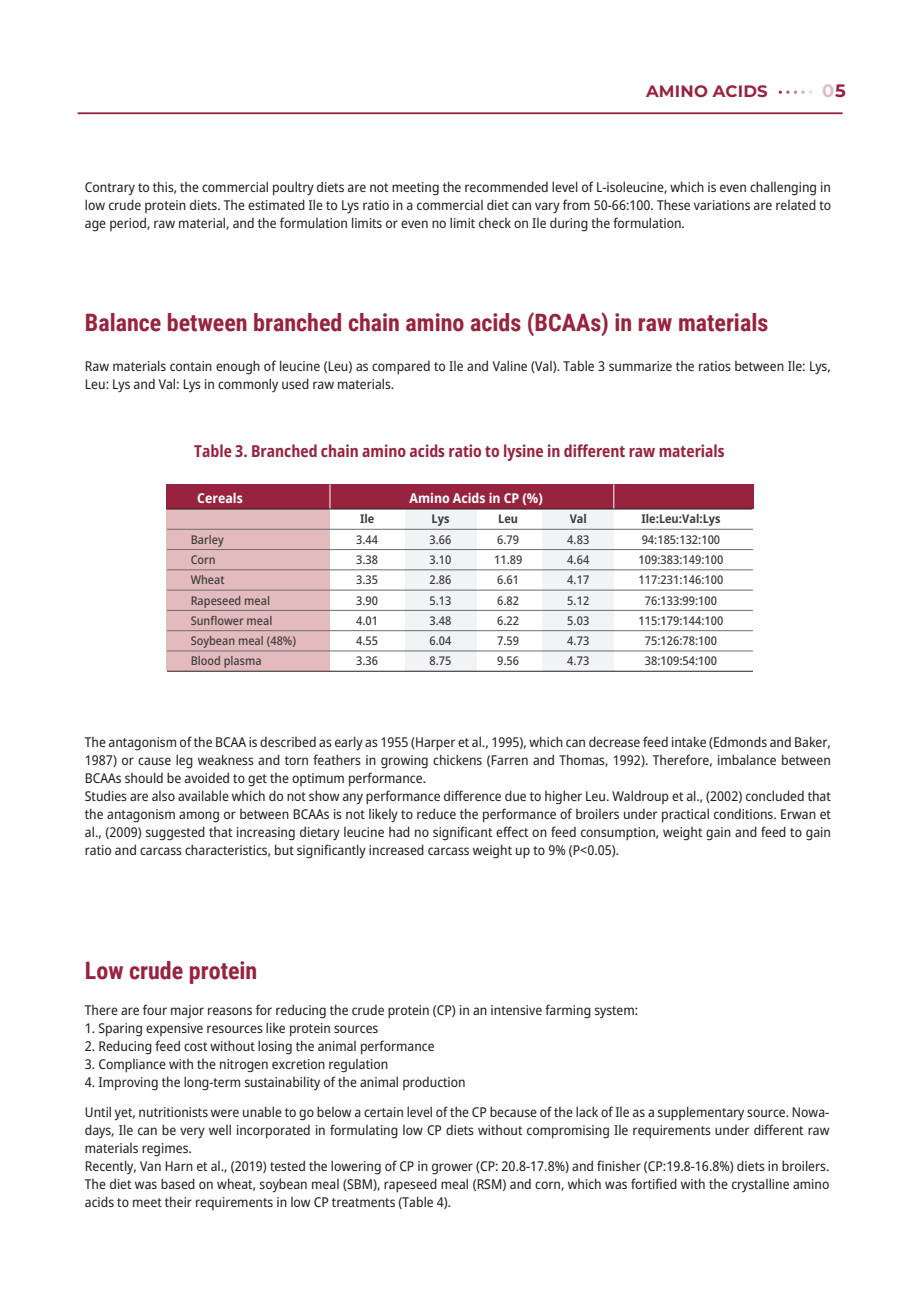
<style>
.page{position:relative;width:919px;height:1289px;background:#fff}
.page>*{position:absolute;margin:0;border:0;box-sizing:border-box;transform-origin:0 0}
.t1{font:700 24px "Roboto Condensed";color:#98233f}
.t2{font:700 18px "Montserrat";color:rgb(152 35 63/.3)}
.t3{font:700 condensed 16.5px "Noto Sans";color:#98233f}
.t4{font:700 16.5px "Montserrat";letter-spacing:.01em;color:#98233f}
.t5{font:semi-condensed 13.5px/18px "Noto Sans";color:#221e1f}
.t6{font:700 semi-condensed 13.5px "Noto Sans";color:#fff}
.t7{font:500 semi-condensed 12px/20.2px "Noto Sans";color:#3e3e3f;text-align:justify}
.t8{font:700 semi-condensed 12px "Noto Sans";color:#3e3e3f}
.s1{color:#98233f}
</style>
<div class="page">
<svg style="left:778px;top:91px;width:34px;height:3px"></svg>
<hr style="left:78px;top:113px;width:764px;height:1px;background:#98233f">
<div style="left:405px;top:509px;width:71px;height:162px;background:#f2f3f4"></div>
<div style="left:542px;top:509px;width:72px;height:162px;background:#f2f3f4"></div>
<div style="left:166px;top:509px;width:164px;height:162px;background:#e4bbbd"></div>
<div style="left:166px;top:484px;width:587px;height:25px;background:#98233f"></div>
<hr style="left:167px;top:671px;width:586px;height:1px;background:#231f20">
<hr style="left:167px;top:529px;width:586px;height:1px;background:#6c6d70">
<hr style="left:167px;top:549px;width:586px;height:1px;background:#6c6d70">
<hr style="left:167px;top:569px;width:586px;height:1px;background:#6c6d70">
<hr style="left:167px;top:590px;width:586px;height:1px;background:#6c6d70">
<hr style="left:167px;top:610px;width:586px;height:1px;background:#6c6d70">
<hr style="left:167px;top:630px;width:586px;height:1px;background:#6c6d70">
<hr style="left:167px;top:650px;width:586px;height:1px;background:#6c6d70">
<svg style="left:329px;top:484px;width:1px;height:24px"></svg>
<svg style="left:613px;top:484px;width:1px;height:24px"></svg>
<hr style="left:166px;top:508px;width:586px;height:1px;background:#231f20">
<p class="t4" style="left:646px;top:79px;width:123px">AMINO ACIDS</p>
<h2 class="t2" style="left:822px;top:78px;width:25px">0<span class="s1">5</span></h2>
<p class="t5" style="left:85px;top:178px;width:747px;text-align:justify">Contrary to this, the commercial poultry diets are not meeting the recommended level of L-isoleucine, which is even challenging in low crude protein diets. The estimated Ile to Lys ratio in a commercial diet can vary from 50-66:100. These variations are related to age period, raw material, and the formulation limits or even no limit check on Ile during the formulation.</p>
<h1 class="t1" style="left:85px;top:306px;width:684px">Balance between branched chain amino acids (BCAAs) in raw materials</h1>
<p class="t5" style="left:85px;top:358px;width:747px">Raw materials contain enough of leucine (Leu) as compared to Ile and Valine (Val). Table 3 summarize the ratios between Ile: Lys,<br>Leu: Lys and Val: Lys in commonly used raw materials.</p>
<p class="t3" style="left:194px;top:439px;width:532px">Table 3. Branched chain amino acids ratio to lysine in different raw materials</p>
<p class="t6" style="left:197px;top:488px;width:47px">Cereals</p>
<p class="t6" style="left:409px;top:488px;width:135px">Amino Acids in CP (%)</p>
<p class="t7" style="left:191px;top:529px;width:107px;text-align:left">Barley<br>Corn<br>Wheat<br>Rapeseed meal<br>Sunflower meal<br>Soybean meal (48%)<br>Blood plasma</p>
<p class="t7" style="left:356px;top:529px;width:23px">3.44<br>3.38<br>3.35<br>3.90<br>4.01<br>4.55<br>3.36</p>
<p class="t7" style="left:429px;top:529px;width:23px">3.66<br>3.10<br>2.86<br>5.13<br>3.48<br>6.04<br>8.75</p>
<p class="t7" style="left:494px;top:529px;width:30px;text-align:left">6.79<br>11.89<br>6.61<br>6.82<br>6.22<br>7.59<br>9.56</p>
<p class="t7" style="left:567px;top:529px;width:23px">4.83<br>4.64<br>4.17<br>5.12<br>5.03<br>4.73<br>4.73</p>
<p class="t7" style="left:638px;top:529px;width:86px;text-align:center">94:185:132:100<br>109:383:149:100<br>117:231:146:100<br>76:133:99:100<br>115:179:144:100<br>75:126:78:100<br>38:109:54:100</p>
<p class="t8" style="left:360px;top:510px;width:16px">Ile</p>
<p class="t8" style="left:431px;top:510px;width:19px">Lys</p>
<p class="t8" style="left:498px;top:510px;width:21px">Leu</p>
<p class="t8" style="left:569px;top:510px;width:19px">Val</p>
<p class="t8" style="left:641px;top:510px;width:81px">Ile:Leu:Val:Lys</p>
<p class="t5" style="left:85px;top:733px;width:747px">The antagonism of the BCAA is described as early as 1955 (Harper et al., 1995), which can decrease feed intake (Edmonds and Baker, 1987) or cause leg weakness and torn feathers in growing chickens (Farren and Thomas, 1992). Therefore, imbalance between BCAAs should be avoided to get the optimum performance.<br>Studies are also available which do not show any performance difference due to higher Leu. Waldroup et al., (2002) concluded that the antagonism among or between BCAAs is not likely to reduce the performance of broilers under practical conditions. Erwan et al., (2009) suggested that increasing dietary leucine had no significant effect on feed consumption, weight gain and feed to gain ratio and carcass characteristics, but significantly increased carcass weight up to 9% (P&lt;0.05).</p>
<h1 class="t1" style="left:85px;top:954px;width:174px">Low crude protein</h1>
<p class="t5" style="left:85px;top:1001px;width:554px">There are four major reasons for reducing the crude protein (CP) in an intensive farming system:</p>
<p class="t5" style="left:85px;top:1019px;width:295px">1. Sparing expensive resources like protein sources</p>
<p class="t5" style="left:85px;top:1037px;width:351px">2. Reducing feed cost without losing the animal performance</p>
<p class="t5" style="left:85px;top:1055px;width:305px">3. Compliance with the nitrogen excretion regulation</p>
<p class="t5" style="left:85px;top:1073px;width:382px">4. Improving the long-term sustainability of the animal production</p>
<p class="t5" style="left:85px;top:1103px;width:746px">Until yet, nutritionists were unable to go below a certain level of the CP because of the lack of Ile as a supplementary source. Nowa&shy;days, Ile can be very well incorporated in formulating low CP diets without compromising Ile requirements under different raw materials regimes.<br>Recently, Van Harn et al., (2019) tested the lowering of CP in grower (CP: 20.8-17.8%) and finisher (CP:19.8-16.8%) diets in broilers.<br>The diet was based on wheat, soybean meal (SBM), rapeseed meal (RSM) and corn, which was fortified with the crystalline amino acids to meet their requirements in low CP treatments (Table 4).</p>
</div>
